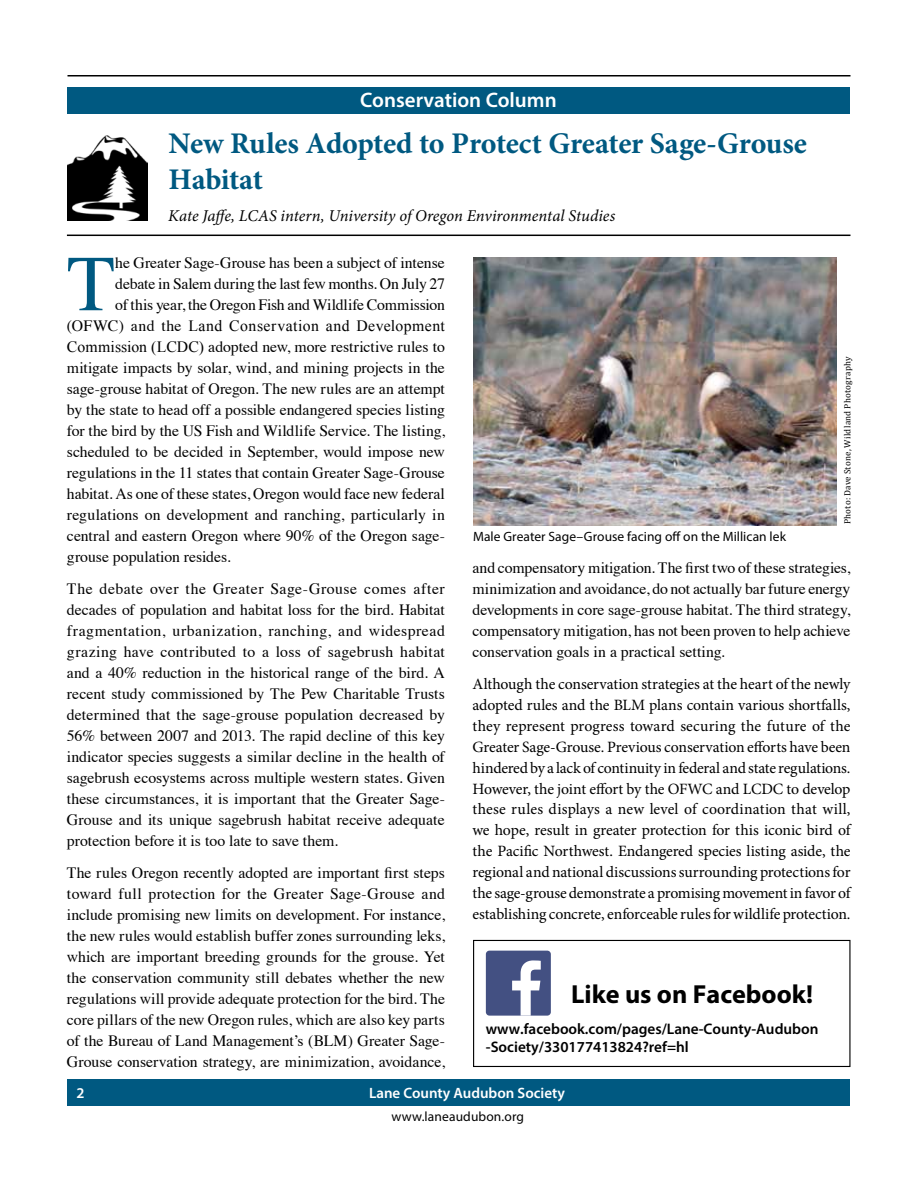
<style>
.page{position:relative;width:918px;height:1188px;background:#fff}
.page>*{position:absolute;margin:0;border:0;box-sizing:border-box;transform-origin:0 0}
.t1{font:79.2px "Times";color:#005981}
.t2{font:700 30px/36px "Minion Pro";letter-spacing:-.01em;color:#005981}
.t3{font:700 26.25px "Myriad Pro";color:#000}
.t4{font:600 21px "Myriad Pro";color:#fff}
.t5{font:italic 16.5px "Minion Pro";color:#000}
.t6{font:15.75px/21px "Times";letter-spacing:-.005em;color:#000;text-align:justify}
.t7{font:15.75px/21px "Minion Pro";letter-spacing:-.015em;color:#000;text-align:justify}
.t8{font:15.75px "Times New Roman";letter-spacing:.025em;color:#000}
.t9{font:600 15.3px/18.3px "Myriad Pro";color:#000}
.t10{font:600 15px "Myriad Pro";color:#fff}
.t11{font:13.5px "Myriad Pro";letter-spacing:.005em;color:#000}
.t12{font:9px "Cambria";letter-spacing:.02em;color:#000}
.s1{font-family:"Times"}
.s2{font-family:"Times New Roman"}
</style>
<div class="page">
<hr style="left:68px;top:75px;width:782px;height:1px;background:#000">
<div style="left:68px;top:1079px;width:782px;height:27px;background:#005981"></div>
<div style="left:67px;top:87px;width:783px;height:27px;background:#005981"></div>
<img style="left:68px;top:135px;width:79px;height:85px">
<hr style="left:67px;top:235px;width:783px;height:1px;background:#000">
<img style="left:473px;top:257px;width:363px;height:268px">
<div style="left:473px;top:940px;width:377px;height:127px;border:1px solid #000"></div>
<div style="left:486px;top:951px;width:65px;height:65px;background:#435082;border-radius:4px"></div>
<svg style="left:512px;top:960px;width:29px;height:56px"></svg>
<h3 class="t4" style="left:360px;top:87px;width:198px">Conservation Column</h3>
<h2 class="t2" style="left:168px;top:125px;width:640px">New Rules Adopted to Protect Greater Sage-Grouse<br>Habitat</h2>
<p class="t5" style="left:168px;top:205px;width:449px">Kate Jaffe, LCAS intern, University of Oregon Environmental Studies</p>
<h1 class="t1" style="left:67px;top:210px;width:50px">T</h1>
<p class="t6" style="left:115px;top:251px;width:331px">he Greater Sage-Grouse has been a subject of intense debate in Salem during the last few months. On July 27 of this year, the Oregon Fish and Wildlife Commission</p>
<p class="t8" style="left:67px;top:315px;width:380px"><span class="s1">(OFWC) and the</span> Land Conservation and Development</p>
<p class="t6" style="left:67px;top:335px;width:380px"><span class="s2">Commission (LCDC)</span> adopted new, more restrictive rules to mitigate impacts by solar, wind, and mining projects in the sage-grouse habitat of Oregon. The new rules are an attempt by the state to head off a possible endangered species listing for the bird by the US Fish and Wildlife Service. The listing, scheduled to be decided in September, would impose new regulations in the 11 states that contain Greater Sage-Grouse habitat. As one of these states, Oregon would face new federal regulations on development and ranching, particularly in central and eastern Oregon where 90% of the Oregon sage&shy;grouse population resides.</p>
<p class="t6" style="left:67px;top:577px;width:380px">The debate over the Greater Sage-Grouse comes after decades of population and habitat loss for the bird. Habitat fragmentation, urbanization, ranching, and widespread grazing have contributed to a loss of sagebrush habitat and a 40% reduction in the historical range of the bird. A recent study commissioned by The Pew Charitable Trusts determined that the sage-grouse population decreased by 56% between 2007 and 2013. The rapid decline of this key indicator species suggests a similar decline in the health of sagebrush ecosystems across multiple western states. Given these circumstances, it is important that the Greater Sage-Grouse and its unique sagebrush habitat receive adequate protection before it is too late to save them.</p>
<p class="t6" style="left:67px;top:861px;width:380px">The rules Oregon recently adopted are important first steps toward full protection for the Greater Sage-Grouse and include promising new limits on development. For instance, the new rules would establish buffer zones surrounding leks, which are important breeding grounds for the grouse. Yet the conservation community still debates whether the new regulations will provide adequate protection for the bird. The core pillars of the new Oregon rules, which are also key parts of the Bureau of Land Management’s (BLM) Greater Sage-Grouse conservation strategy, are minimization, avoidance,</p>
<p class="t11" style="left:473px;top:528px;width:315px">Male Greater Sage–Grouse facing off on the Millican lek</p>
<p class="t12" style="left:842px;top:524px;width:169px;rotate:-90deg">Photo: Dave Stone, Wildland Photography</p>
<p class="t6" style="left:472px;top:556px;width:380px">and compensatory mitigation. The first two of these strategies, minimization and avoidance, do not actually bar future energy developments in core sage-grouse habitat. The third strategy, compensatory mitigation, has not been proven to help achieve conservation goals in a practical setting.</p>
<p class="t7" style="left:472px;top:673px;width:380px">Although the conservation strategies at the heart of the newly adopted rules and the BLM plans contain various shortfalls, they represent progress toward securing the future of the Greater Sage-Grouse. Previous conservation efforts have been hindered by a lack of continuity in federal and state regulations.<br>However, the joint effort by the OFWC and LCDC to develop these rules displays a new level of coordination that will, we hope, result in greater protection for this iconic bird of the Pacific Northwest. Endangered species listing aside, the regional and national discussions surrounding protections for the sage-grouse demonstrate a promising movement in favor of establishing concrete, enforceable rules for wildlife protection.</p>
<h3 class="t3" style="left:571px;top:977px;width:243px">Like us on Facebook!</h3>
<p class="t9" style="left:486px;top:1019px;width:334px">www.facebook.com/pages/Lane-County-Audubon -Society/330177413824?ref=hl</p>
<p class="t10" style="left:76px;top:1083px;width:10px">2</p>
<p class="t10" style="left:369px;top:1083px;width:198px">Lane County Audubon Society</p>
<p class="t11" style="left:392px;top:1108px;width:134px">www.laneaudubon.org</p>
</div>
